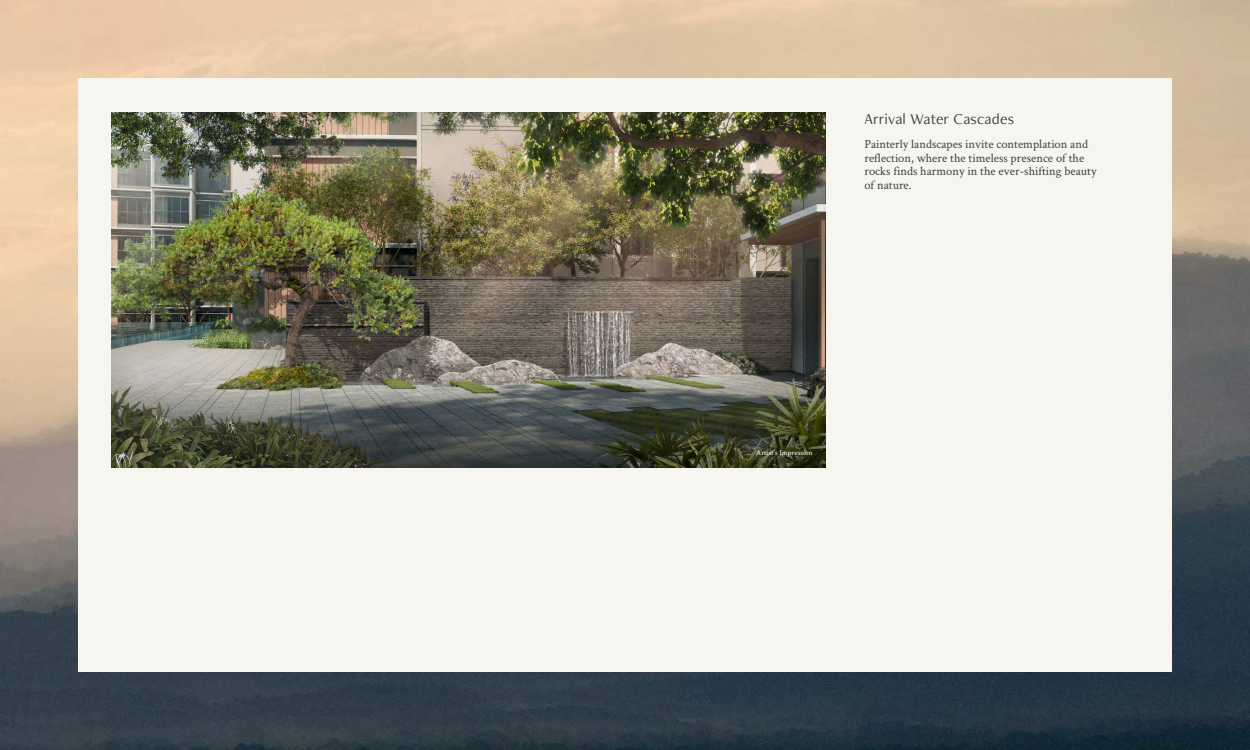
<style>
.page{position:relative;width:1250px;height:750px;background:#fff}
.page>*{position:absolute;margin:0;border:0;box-sizing:border-box;transform-origin:0 0}
.t1{font:15.62px "Freight Neo Pro";letter-spacing:.01em;color:#404042}
.t2{font:12.5px/13.8px "Crimson Text";color:#404042}
.t3{font:7.5px "Crimson Text";letter-spacing:.01em;color:#fff}
</style>
<div class="page">
<img style="left:0;top:0;width:1250px;height:750px">
<div style="left:78px;top:78px;width:1094px;height:594px;background:#f6f5f0"></div>
<img style="left:112px;top:112px;width:714px;height:356px">
<p class="t1" style="left:864px;top:108px;width:151px">Arrival Water Cascades</p>
<p class="t2" style="left:864px;top:137px;width:234px">Painterly landscapes invite contemplation and reflection, where the timeless presence of the rocks finds harmony in the ever-shifting beauty of nature.</p>
<p class="t3" style="left:756px;top:447px;width:58px">Artist’s Impression</p>
</div>
